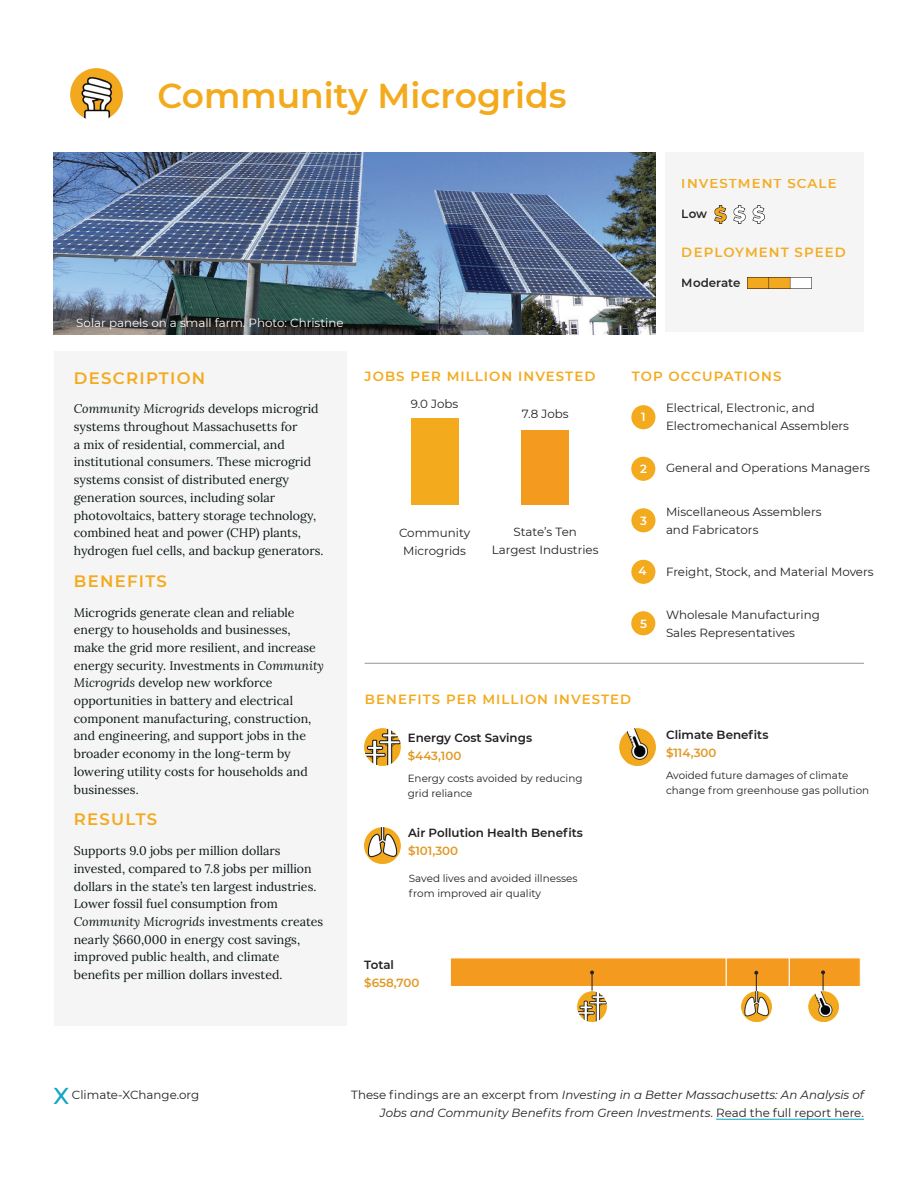
<style>
.page{position:relative;width:918px;height:1188px;background:#fff}
.page>*{position:absolute;margin:0;border:0;box-sizing:border-box;transform-origin:0 0}
.H1_Orange{font:600 34.5px "Montserrat";color:#f3aa1d}
.H2_Orange{font:600 16.5px "Montserrat";letter-spacing:.08em;color:#f3aa1d}
.H3_Orange{font:600 13.35px "Montserrat";letter-spacing:.08em;color:#f3aa1d}
.Body_Text_Black{font:12.3px/17.7px "Lora";color:#0d1819}
.Caption_Black{font:11.85px/18px "Montserrat";color:#231f20;text-align:center}
.t1{font:italic 11.85px/18px "Montserrat";color:#231f20;text-align:right}
.Caption_Black-2{font:600 11.85px "Montserrat";color:#231f20}
.Caption_White{font:11.85px "Montserrat";color:#fff}
.Caption_Orange{font:600 11.85px "Montserrat";color:#e19926}
.Caption_White-2{font:600 11.85px "Montserrat";color:#fff}
.Footnotes{font:10.35px/15px "Montserrat";color:#231f20}
.s1{font-style:italic}
.s2{font-family:"Aquawax";font-weight:500;font-size:22.5px;color:#0fa6c2}
.s3{font-style:normal}
</style>
<div class="page">
<div style="left:631px;top:405px;width:24px;height:24px;background:#f3aa1d;border-radius:50%"></div>
<div style="left:631px;top:611px;width:24px;height:24px;background:#f3aa1d;border-radius:50%"></div>
<div style="left:631px;top:560px;width:24px;height:24px;background:#f3aa1d;border-radius:50%"></div>
<div style="left:631px;top:508px;width:25px;height:24px;background:#f3aa1d;border-radius:50%"></div>
<div style="left:631px;top:457px;width:24px;height:24px;background:#f3aa1d;border-radius:50%"></div>
<div style="left:54px;top:351px;width:292px;height:675px;background:#f5f5f5"></div>
<div style="left:666px;top:152px;width:198px;height:180px;background:#f5f5f5"></div>
<div style="left:789px;top:958px;width:72px;height:29px;background:#f49a1e;border:1px solid #fff"></div>
<div style="left:726px;top:958px;width:64px;height:29px;background:#f49a1e;border:1px solid #fff"></div>
<div style="left:450px;top:958px;width:276px;height:29px;background:#f49a1e;border:1px solid #fff"></div>
<img style="left:364px;top:827px;width:37px;height:37px">
<img style="left:620px;top:729px;width:36px;height:36px">
<img style="left:364px;top:729px;width:37px;height:36px">
<img style="left:741px;top:992px;width:30px;height:30px">
<img style="left:577px;top:991px;width:30px;height:30px">
<img style="left:808px;top:992px;width:30px;height:29px">
<img style="left:71px;top:68px;width:52px;height:52px">
<img style="left:747px;top:277px;width:64px;height:11px">
<img style="left:715px;top:205px;width:49px;height:18px">
<div style="left:522px;top:430px;width:47px;height:75px;background:#f49a1e"></div>
<svg style="left:590px;top:971px;width:4px;height:19px"></svg>
<svg style="left:755px;top:971px;width:3px;height:20px"></svg>
<svg style="left:821px;top:971px;width:4px;height:19px"></svg>
<img style="left:54px;top:153px;width:601px;height:181px">
<hr style="left:716px;top:1119px;width:148px;height:1px;background:#00a6c5">
<div style="left:411px;top:418px;width:47px;height:87px;background:#f3aa1d"></div>
<hr style="left:365px;top:663px;width:499px;height:1px;background:#a2a1a1">
<p class="H1_Orange" style="left:158px;top:71px;width:411px">Community Microgrids</p>
<p class="Caption_White" style="left:76px;top:315px;width:269px">Solar panels on a small farm. Photo: Christine</p>
<p class="H3_Orange" style="left:682px;top:174px;width:156px">INVESTMENT SCALE</p>
<p class="Caption_Black-2" style="left:682px;top:206px;width:27px">Low</p>
<p class="H3_Orange" style="left:682px;top:243px;width:166px">DEPLOYMENT SPEED</p>
<p class="Caption_Black-2" style="left:682px;top:274px;width:60px">Moderate</p>
<p class="H2_Orange" style="left:74px;top:366px;width:133px">DESCRIPTION</p>
<p class="Body_Text_Black" style="left:74px;top:399px;width:251px"><span class="s1">Community Microgrids</span> develops microgrid systems throughout Massachusetts for<br>a mix of residential, commercial, and institutional consumers. These microgrid systems consist of distributed energy generation sources, including solar photovoltaics, battery storage technology, combined heat and power (CHP) plants, hydrogen fuel cells, and backup generators.</p>
<p class="H2_Orange" style="left:74px;top:569px;width:95px">BENEFITS</p>
<p class="Body_Text_Black" style="left:74px;top:603px;width:252px">Microgrids generate clean and reliable energy to households and businesses, make the grid more resilient, and increase energy security. Investments in <span class="s1">Community Microgrids</span> develop new workforce opportunities in battery and electrical component manufacturing, construction, and engineering, and support jobs in the broader economy in the long-term by lowering utility costs for households and businesses.</p>
<p class="H2_Orange" style="left:74px;top:808px;width:85px">RESULTS</p>
<p class="Body_Text_Black" style="left:74px;top:841px;width:251px">Supports 9.0 jobs per million dollars invested, compared to 7.8 jobs per million dollars in the state’s ten largest industries.<br>Lower fossil fuel consumption from <span class="s1">Community Microgrids</span> investments creates nearly $660,000 in energy cost savings, improved public health, and climate benefits per million dollars invested.</p>
<p class="H3_Orange" style="left:365px;top:367px;width:232px">JOBS PER MILLION INVESTED</p>
<p class="H3_Orange" style="left:632px;top:366px;width:151px">TOP OCCUPATIONS</p>
<p class="Caption_Black" style="left:411px;top:395px;width:49px">9.0 Jobs</p>
<p class="Caption_Black" style="left:522px;top:405px;width:48px">7.8 Jobs</p>
<p class="Caption_Black" style="left:399px;top:523px;width:73px">Community<br>Microgrids</p>
<p class="Caption_Black" style="left:492px;top:523px;width:108px">State’s Ten<br>Largest Industries</p>
<p class="Caption_White-2" style="left:641px;top:409px;width:6px">1</p>
<p class="Caption_White-2" style="left:640px;top:460px;width:8px">2</p>
<p class="Caption_White-2" style="left:640px;top:512px;width:8px">3</p>
<p class="Caption_White-2" style="left:638px;top:563px;width:10px">4</p>
<p class="Caption_White-2" style="left:640px;top:615px;width:8px">5</p>
<p class="Caption_Black" style="left:666px;top:399px;width:184px;text-align:left">Electrical, Electronic, and<br>Electromechanical Assemblers</p>
<p class="Caption_Black" style="left:666px;top:459px;width:205px">General and Operations Managers</p>
<p class="Caption_Black" style="left:666px;top:502px;width:157px">Miscellaneous Assemblers</p>
<p class="Caption_Black" style="left:666px;top:520px;width:94px">and Fabricators</p>
<p class="Caption_Black" style="left:666px;top:562px;width:209px">Freight, Stock, and Material Movers</p>
<p class="Caption_Black" style="left:666px;top:605px;width:155px">Wholesale Manufacturing</p>
<p class="Caption_Black" style="left:666px;top:623px;width:131px">Sales Representatives</p>
<p class="H3_Orange" style="left:365px;top:690px;width:268px">BENEFITS PER MILLION INVESTED</p>
<p class="Caption_Black-2" style="left:408px;top:730px;width:126px">Energy Cost Savings</p>
<p class="Caption_Orange" style="left:408px;top:748px;width:55px">$443,100</p>
<p class="Footnotes" style="left:408px;top:770px;width:176px">Energy costs avoided by reducing grid reliance</p>
<p class="Caption_Black-2" style="left:408px;top:824px;width:176px">Air Pollution Health Benefits</p>
<p class="Caption_Orange" style="left:408px;top:842px;width:52px">$101,300</p>
<p class="Footnotes" style="left:409px;top:870px;width:170px">Saved lives and avoided illnesses from improved air quality</p>
<p class="Caption_Black-2" style="left:666px;top:726px;width:104px">Climate Benefits</p>
<p class="Caption_Orange" style="left:666px;top:744px;width:52px">$114,300</p>
<p class="Footnotes" style="left:666px;top:767px;width:205px">Avoided future damages of climate change from greenhouse gas pollution</p>
<p class="Caption_Black-2" style="left:364px;top:956px;width:31px">Total</p>
<p class="Caption_Orange" style="left:364px;top:974px;width:57px">$658,700</p>
<p class="Caption_Black" style="left:54px;top:1086px;width:147px"><span class="s2">X</span> Climate-XChange.org</p>
<p class="t1" style="left:351px;top:1085px;width:514px"><span class="s3">These findings are an excerpt from</span> Investing in a Better Massachusetts: An Analysis of<br>Jobs and Community Benefits from Green Investments<span class="s3">. Read the full report here.</span></p>
</div>
